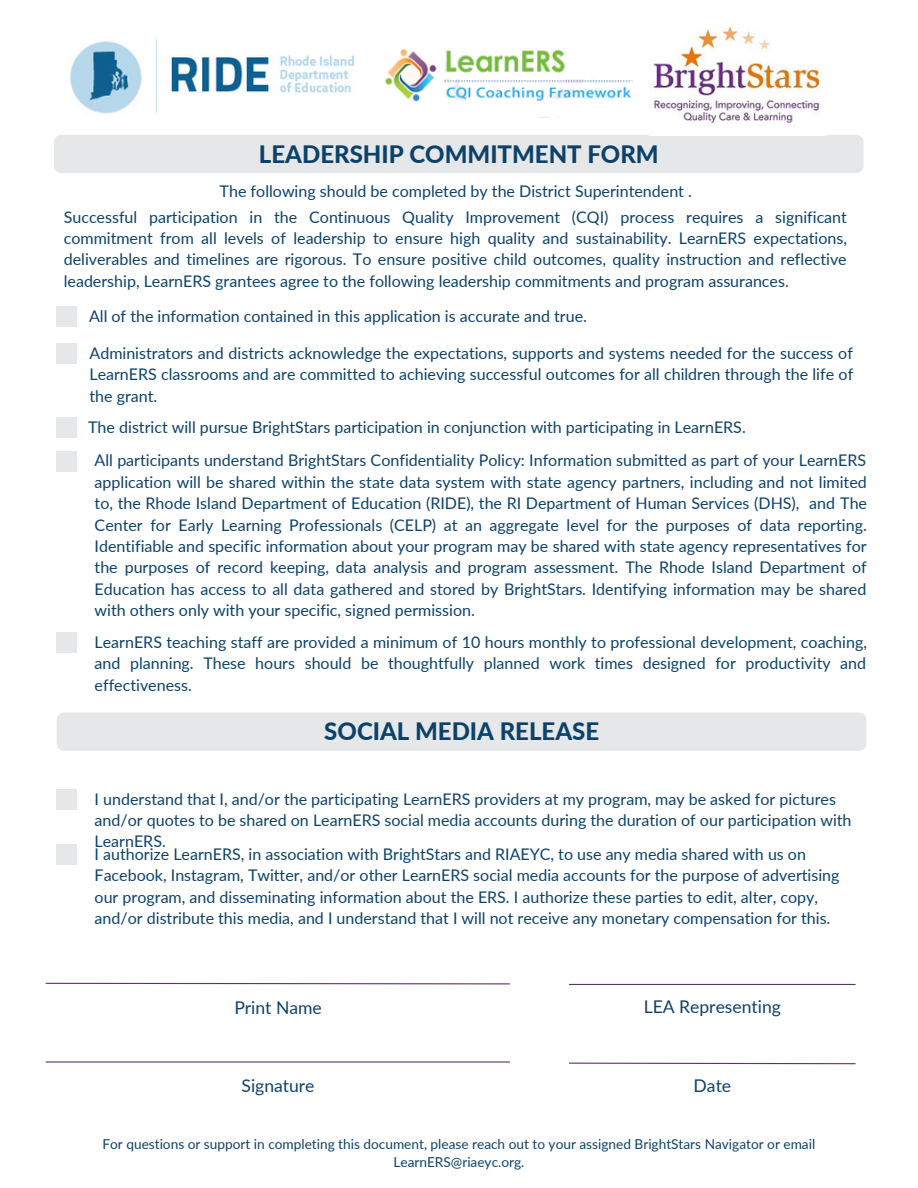
<style>
.page{position:relative;width:918px;height:1188px;background:#fff}
.page>*{position:absolute;margin:0;border:0;box-sizing:border-box;transform-origin:0 0}
.t1{font:800 24px "Lato";color:#0c426a}
.t2{font:17.55px "Lato";color:#0c426a}
.t3{font:16.05px/21.3px "Lato";color:#0c426a;text-align:justify}
.t4{font:13.65px/18.1px "Lato";color:#0c426a;text-align:center}
</style>
<div class="page">
<div style="left:54px;top:135px;width:810px;height:38px;background:#e6e7e8;border-radius:7px"></div>
<div style="left:57px;top:343px;width:20px;height:21px;background:#e6e7e8"></div>
<div style="left:57px;top:451px;width:20px;height:20px;background:#e6e7e8"></div>
<div style="left:57px;top:418px;width:20px;height:20px;background:#e6e7e8"></div>
<svg style="left:569px;top:1062px;width:287px;height:3px"></svg>
<hr style="left:46px;top:1061px;width:464px;height:2px;background:#5a3667">
<svg style="left:45px;top:982px;width:465px;height:3px"></svg>
<hr style="left:569px;top:984px;width:286px;height:1px;background:#5a3667">
<div style="left:57px;top:306px;width:20px;height:21px;background:#e6e7e8"></div>
<img style="left:70px;top:39px;width:284px;height:75px">
<img style="left:385px;top:48px;width:248px;height:55px">
<img style="left:653px;top:26px;width:167px;height:98px">
<div style="left:57px;top:633px;width:20px;height:20px;background:#e6e7e8"></div>
<div style="left:57px;top:713px;width:809px;height:38px;background:#e6e7e8;border-radius:7px"></div>
<div style="left:57px;top:789px;width:20px;height:21px;background:#e6e7e8"></div>
<div style="left:57px;top:845px;width:20px;height:20px;background:#e6e7e8"></div>
<h1 class="t1" style="left:259px;top:139px;width:401px">LEADERSHIP COMMITMENT FORM</h1>
<p class="t3" style="left:64px;top:177px;width:785px;line-height:26.1px;text-align:center">The following should be completed by the District Superintendent .<br>Successful participation in the Continuous Quality Improvement (CQI) process requires a significant</p>
<p class="t3" style="left:64px;top:227px;width:785px">commitment from all levels of leadership to ensure high quality and sustainability. LearnERS expectations, deliverables and timelines are rigorous. To ensure positive child outcomes, quality instruction and reflective leadership, LearnERS grantees agree to the following leadership commitments and program assurances.</p>
<p class="t3" style="left:89px;top:305px;width:499px">All of the information contained in this application is accurate and true.</p>
<p class="t3" style="left:89px;top:342px;width:765px">Administrators and districts acknowledge the expectations, supports and systems needed for the success of LearnERS classrooms and are committed to achieving successful outcomes for all children through the life of the grant.</p>
<p class="t3" style="left:88px;top:416px;width:659px">The district will pursue BrightStars participation in conjunction with participating in LearnERS.</p>
<p class="t3" style="left:95px;top:450px;width:774px">All participants understand BrightStars Confidentiality Policy: Information submitted as part of your LearnERS application will be shared within the state data system with state agency partners, including and not limited to, the Rhode Island Department of Education (RIDE), the RI Department of Human Services (DHS), and The Center for Early Learning Professionals (CELP) at an aggregate level for the purposes of data reporting.<br>Identifiable and specific information about your program may be shared with state agency representatives for the purposes of record keeping, data analysis and program assessment. The Rhode Island Department of Education has access to all data gathered and stored by BrightStars. Identifying information may be shared with others only with your specific, signed permission.</p>
<p class="t3" style="left:95px;top:631px;width:774px">LearnERS teaching staff are provided a minimum of 10 hours monthly to professional development, coaching, and planning. These hours should be thoughtfully planned work times designed for productivity and effectiveness.</p>
<h1 class="t1" style="left:324px;top:717px;width:276px">SOCIAL MEDIA RELEASE</h1>
<p class="t3" style="left:95px;top:788px;width:758px;text-align:left">I understand that I, and/or the participating LearnERS providers at my program, may be asked for pictures and/or quotes to be shared on LearnERS social media accounts during the duration of our participation with<br>LearnERS.</p>
<p class="t3" style="left:95px;top:843px;width:746px;text-align:left">I authorize LearnERS, in association with BrightStars and RIAEYC, to use any media shared with us on Facebook, Instagram, Twitter, and/or other LearnERS social media accounts for the purpose of advertising our program, and disseminating information about the ERS. I authorize these parties to edit, alter, copy, and/or distribute this media, and I understand that I will not receive any monetary compensation for this.</p>
<p class="t2" style="left:234px;top:996px;width:89px">Print Name</p>
<p class="t2" style="left:644px;top:996px;width:139px">LEA Representing</p>
<p class="t2" style="left:242px;top:1075px;width:75px">Signature</p>
<p class="t2" style="left:694px;top:1075px;width:39px">Date</p>
<p class="t4" style="left:102px;top:1134px;width:714px">For questions or support in completing this document, please reach out to your assigned BrightStars Navigator or email<br>LearnERS@riaeyc.org.</p>
</div>
